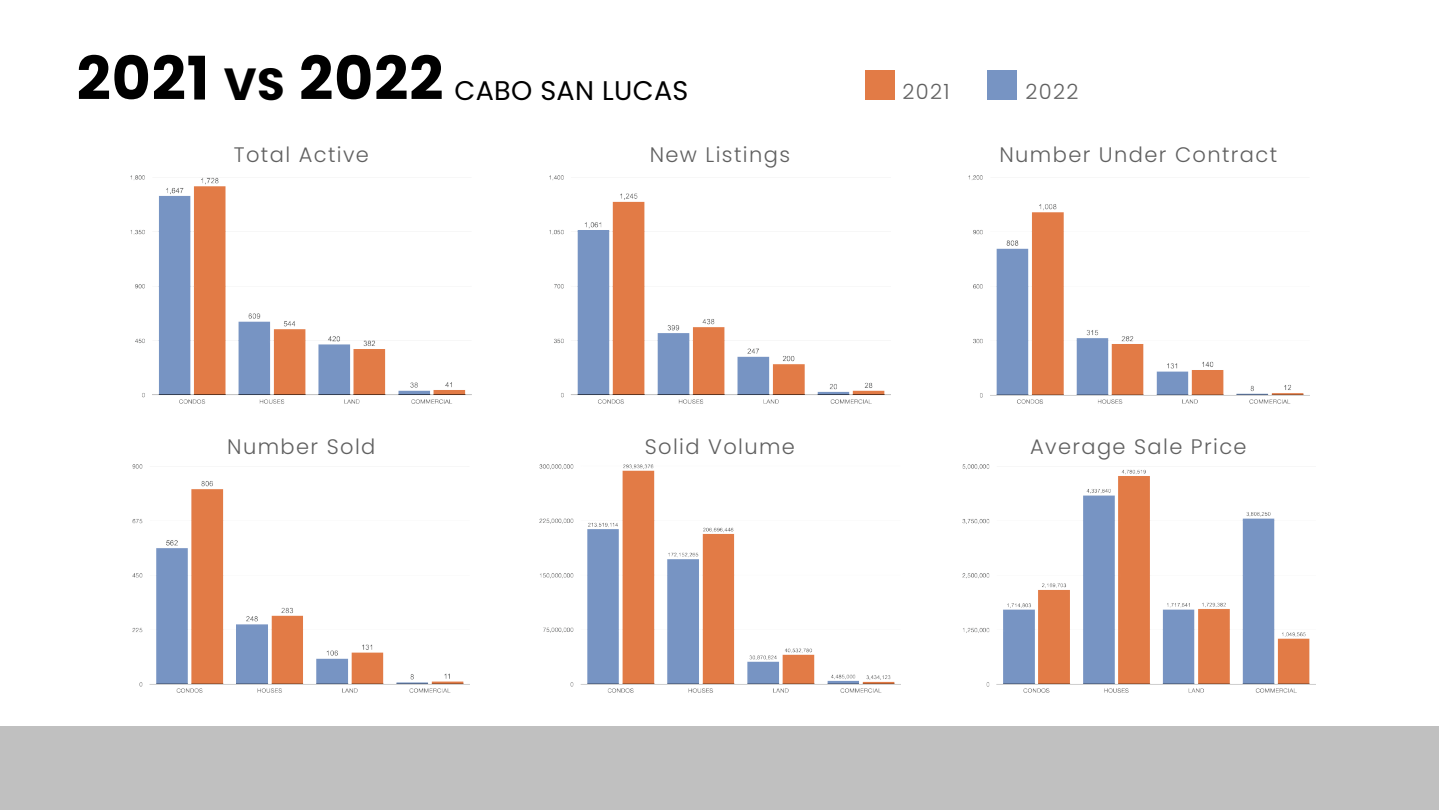
<style>
.page{position:relative;width:1440px;height:810px;background:#fff}
.page>*{position:absolute;margin:0;border:0;box-sizing:border-box;transform-origin:0 0}
.t1{font:700 60px "Poppins";letter-spacing:.015em;color:#000}
.t2{font:27px "Poppins";letter-spacing:.015em;color:#000}
.t3{font:300 21px "Poppins";letter-spacing:.065em;color:#606060}
.s1{font-size:45px}
</style>
<div class="page">
<div style="left:1px;top:727px;width:1438px;height:83px;background:#c0c0c0"></div>
<img style="left:130px;top:176px;width:341px;height:228px">
<img style="left:549px;top:176px;width:341px;height:228px">
<img style="left:968px;top:176px;width:342px;height:228px">
<img style="left:132px;top:464px;width:337px;height:228px">
<img style="left:539px;top:464px;width:361px;height:228px">
<img style="left:962px;top:464px;width:354px;height:228px">
<div style="left:866px;top:70px;width:29px;height:30px;background:#e27b46"></div>
<div style="left:988px;top:70px;width:29px;height:30px;background:#7794c3"></div>
<h1 class="t1" style="left:77px;top:44px;width:368px">2021 <span class="s1">VS</span> 2022</h1>
<p class="t2" style="left:454px;top:74px;width:235px">CABO SAN LUCAS</p>
<p class="t3" style="left:902px;top:80px;width:49px">2021</p>
<p class="t3" style="left:1025px;top:80px;width:55px">2022</p>
<p class="t3" style="left:234px;top:143px;width:137px">Total Active</p>
<p class="t3" style="left:650px;top:143px;width:142px">New Listings</p>
<p class="t3" style="left:999px;top:143px;width:279px">Number Under Contract</p>
<p class="t3" style="left:227px;top:434px;width:150px">Number Sold</p>
<p class="t3" style="left:645px;top:434px;width:152px">Solid Volume</p>
<p class="t3" style="left:1030px;top:434px;width:218px">Average Sale Price</p>
</div>
